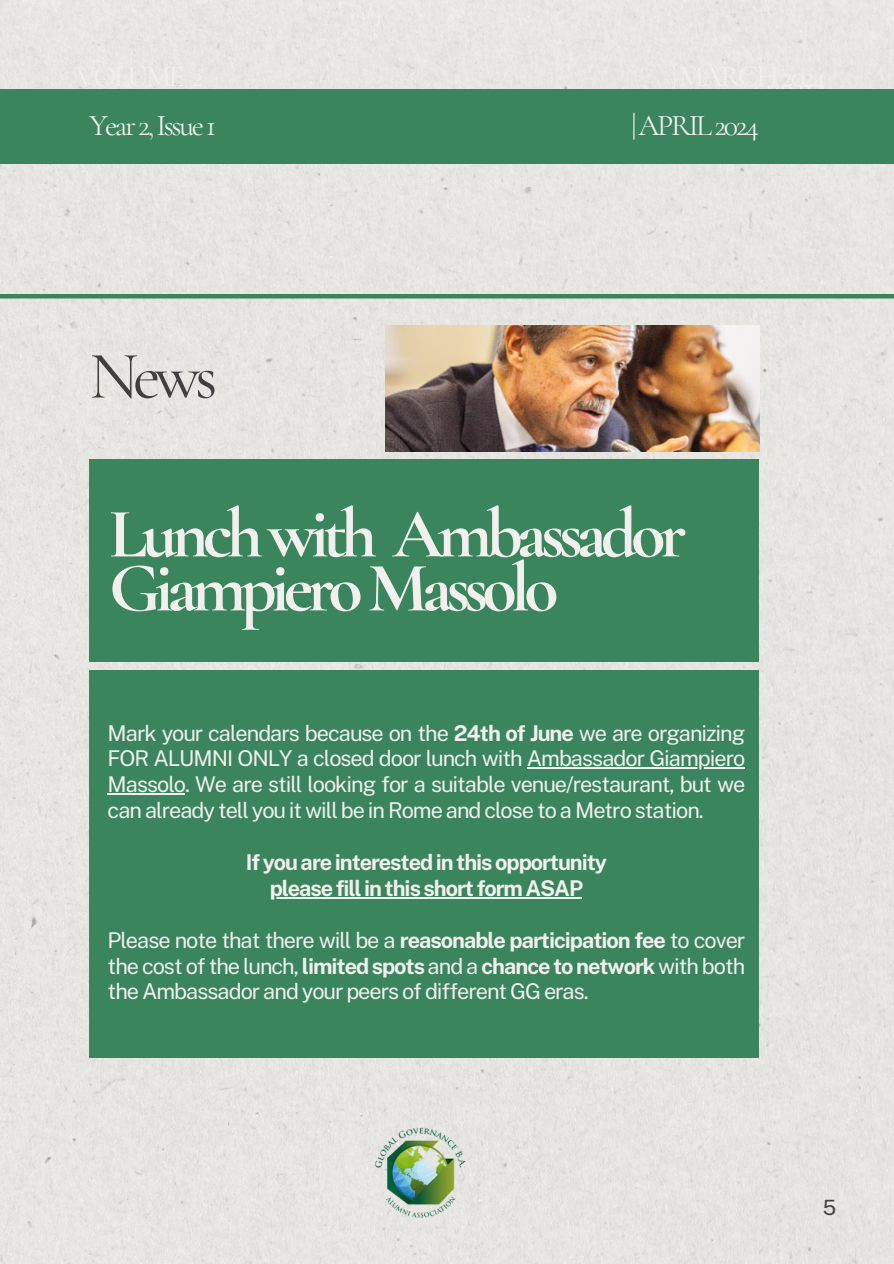
<style>
.page{position:relative;width:894px;height:1264px;background:#fff}
.page>*{position:absolute;margin:0;border:0;box-sizing:border-box;transform-origin:0 0}
.t1{font:700 70.5px/54px "Cormorant Garamond";letter-spacing:-.08em;color:#f1f0ec}
.t2{font:67.5px "Cormorant Garamond";color:#404040}
.t3{font:30px "Cormorant Garamond";letter-spacing:-.08em;color:#f1f0ec}
.t4{font:21.75px/25.8px "Public Sans";letter-spacing:-.05em;color:#f1f0ec}
.t5{font:700 21.75px "Public Sans";letter-spacing:-.05em;color:#f1f0ec}
.t6{font:21px "Public Sans";color:#404040}
.s1{font-weight:700}
</style>
<div class="page">
<div style="left:0;top:0;width:893px;height:1263px;background:#e6e5e1"></div>
<hr style="left:0;top:294px;width:893px;height:4px;background:#3a855d">
<div style="left:89px;top:459px;width:669px;height:203px;background:#3a855d"></div>
<div style="left:89px;top:670px;width:669px;height:387px;background:#3a855d"></div>
<hr style="left:526px;top:767px;width:218px;height:1px;background:#f1f0ec">
<hr style="left:108px;top:793px;width:77px;height:1px;background:#f1f0ec">
<hr style="left:269px;top:897px;width:313px;height:1px;background:#f1f0ec">
<img style="left:385px;top:326px;width:374px;height:126px">
<div style="left:0;top:89px;width:893px;height:74px;background:#3a855d"></div>
<img style="left:358px;top:1108px;width:131px;height:131px">
<p class="t3" style="left:89px;top:108px;width:128px">Year2,Issue1</p>
<p class="t3" style="left:631px;top:108px;width:129px">|APRIL2024</p>
<h3 class="t2" style="left:89px;top:335px;width:130px">News</h3>
<h3 class="t1" style="left:109px;top:507px;width:579px">Lunchwith Ambassador<br>GiampieroMassolo</h3>
<h3 class="t4" style="left:108px;top:719px;width:639px">Mark your calendars because on the <span class="s1">24th of June</span> we are organizing<br>FOR ALUMNI ONLY a closed door lunch with Ambassador Giampiero</h3>
<h3 class="t4" style="left:108px;top:771px;width:639px">Massolo. We are still looking for a suitable venue/restaurant, but we can already tell you it will be in Rome and close to a Metro station.</h3>
<h3 class="t5" style="left:246px;top:849px;width:362px">If you are interested in this opportunity</h3>
<h3 class="t5" style="left:269px;top:875px;width:315px">please fill in this short form ASAP</h3>
<h3 class="t4" style="left:108px;top:926px;width:639px">Please note that there will be a <span class="s1">reasonable participation fee</span> to cover</h3>
<h4 class="t4" style="left:108px;top:952px;width:639px">the cost of the lunch, <span class="s1">limited spots</span> and a <span class="s1">chance to network</span> with both the Ambassador and your peers of different GG eras.</h4>
<h3 class="t6" style="left:822px;top:1194px;width:15px">5</h3>
</div>
